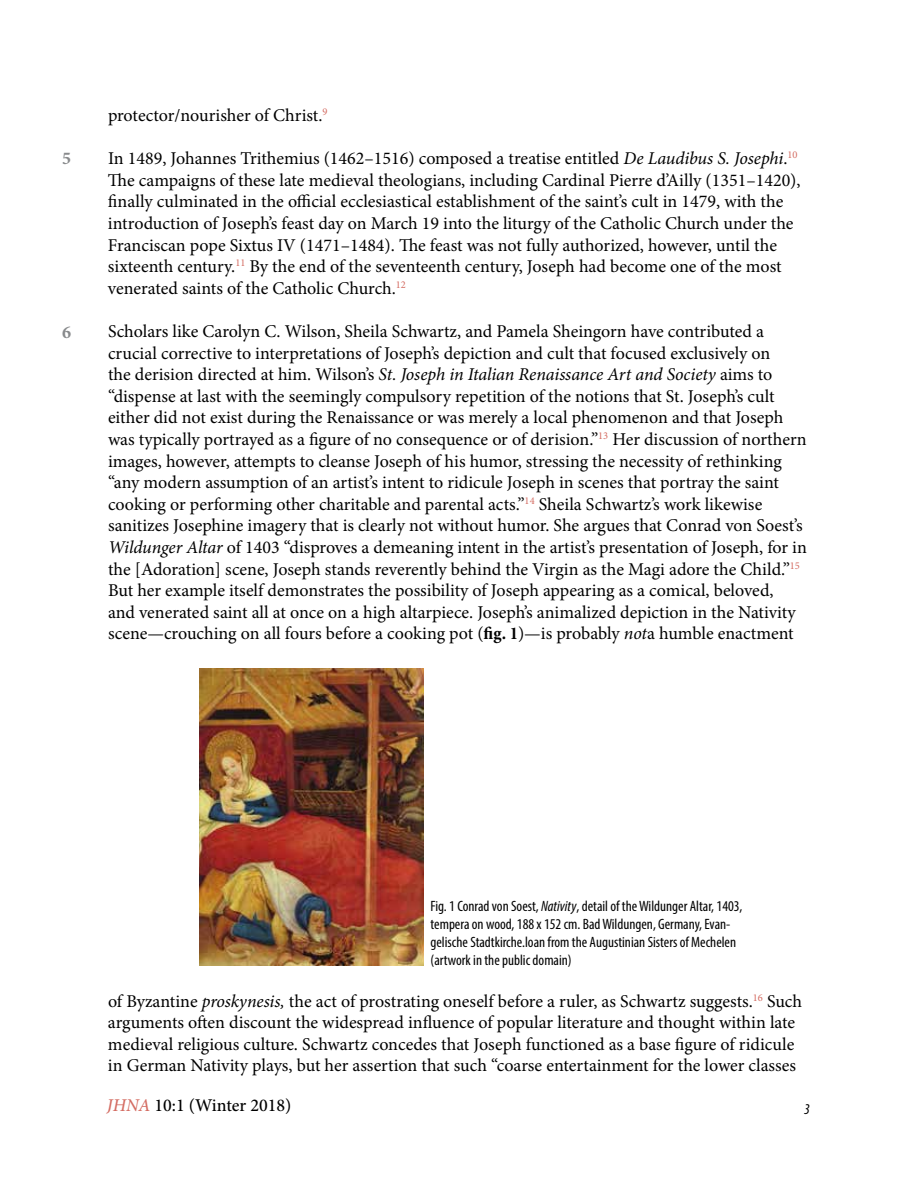
<style>
.page{position:relative;width:918px;height:1188px;background:#fff}
.page>*{position:absolute;margin:0;border:0;box-sizing:border-box;transform-origin:0 0}
.t1{font:18px/21.6px "Minion Pro";color:#000}
.t2{font:500 18px "Minion Pro";color:#000}
.t3{font:700 18px "Minion Pro";color:#888a8c}
.t4{font:condensed 15px/18px "Myriad Pro";color:#000}
.t5{font:italic condensed 15px "Myriad Pro";color:#000}
.s1{font-style:italic}
.s2{font-weight:700;font-stretch:condensed}
.s3{font-style:italic;color:#d46c62}
</style>
<div class="page">
<img style="left:199px;top:668px;width:224px;height:298px">
<p class="t3" style="left:62px;top:146px;width:10px">5</p>
<p class="t3" style="left:62px;top:320px;width:10px">6</p>
<p class="t1" style="left:108px;top:105px;width:221px">protector/nourisher of Christ.<sup>9</sup></p>
<p class="t1" style="left:108px;top:148px;width:694px">In 1489, Johannes Trithemius (1462–1516) composed a treatise entitled <span class="s1">De Laudibus S. Josephi</span>.<sup>10<br></sup>The campaigns of these late medieval theologians, including Cardinal Pierre d’Ailly (1351–1420), finally culminated in the official ecclesiastical establishment of the saint’s cult in 1479, with the introduction of Joseph’s feast day on March 19 into the liturgy of the Catholic Church under the Franciscan pope Sixtus IV (1471–1484). The feast was not fully authorized, however, until the sixteenth century.<sup>11</sup> By the end of the seventeenth century, Joseph had become one of the most venerated saints of the Catholic Church.<sup>12</sup></p>
<p class="t1" style="left:108px;top:321px;width:700px">Scholars like Carolyn C. Wilson, Sheila Schwartz, and Pamela Sheingorn have contributed a crucial corrective to interpretations of Joseph’s depiction and cult that focused exclusively on<br>the derision directed at him. Wilson’s <span class="s1">St. Joseph in Italian Renaissance Art and Society</span> aims to “dispense at last with the seemingly compulsory repetition of the notions that St. Joseph’s cult either did not exist during the Renaissance or was merely a local phenomenon and that Joseph was typically portrayed as a figure of no consequence or of derision.”<sup>13</sup> Her discussion of northern images, however, attempts to cleanse Joseph of his humor, stressing the necessity of rethinking “any modern assumption of an artist’s intent to ridicule Joseph in scenes that portray the saint cooking or performing other charitable and parental acts.”<sup>14</sup> Sheila Schwartz’s work likewise sanitizes Josephine imagery that is clearly not without humor. She argues that Conrad von Soest’s <span class="s1">Wildunger Altar</span> of 1403 “disproves a demeaning intent in the artist’s presentation of Joseph, for in the [Adoration] scene, Joseph stands reverently behind the Virgin as the Magi adore the Child.”<sup>15<br></sup>But her example itself demonstrates the possibility of Joseph appearing as a comical, beloved,<br>and venerated saint all at once on a high altarpiece. Joseph’s animalized depiction in the Nativity scene—crouching on all fours before a cooking pot (<span class="s2">fig. 1</span>)—is probably <span class="s1">not</span>a humble enactment</p>
<p class="t4" style="left:431px;top:896px;width:314px">Fig. 1 Conrad von Soest, <span class="s1">Nativity</span>, detail of the Wildunger Altar, 1403, tempera on wood, 188 x 152 cm. Bad Wildungen, Germany, Evan&shy;gelische Stadtkirche.loan from the Augustinian Sisters of Mechelen (artwork in the public domain)</p>
<p class="t1" style="left:108px;top:990px;width:696px">of Byzantine <span class="s1">proskynesis,</span> the act of prostrating oneself before a ruler, as Schwartz suggests.<sup>16</sup> Such arguments often discount the widespread influence of popular literature and thought within late medieval religious culture. Schwartz concedes that Joseph functioned as a base figure of ridicule in German Nativity plays, but her assertion that such “coarse entertainment for the lower classes</p>
<p class="t2" style="left:107px;top:1093px;width:186px"><span class="s3">JHNA</span> 10:1 (Winter 2018)</p>
<p class="t5" style="left:804px;top:1100px;width:7px">3</p>
</div>
